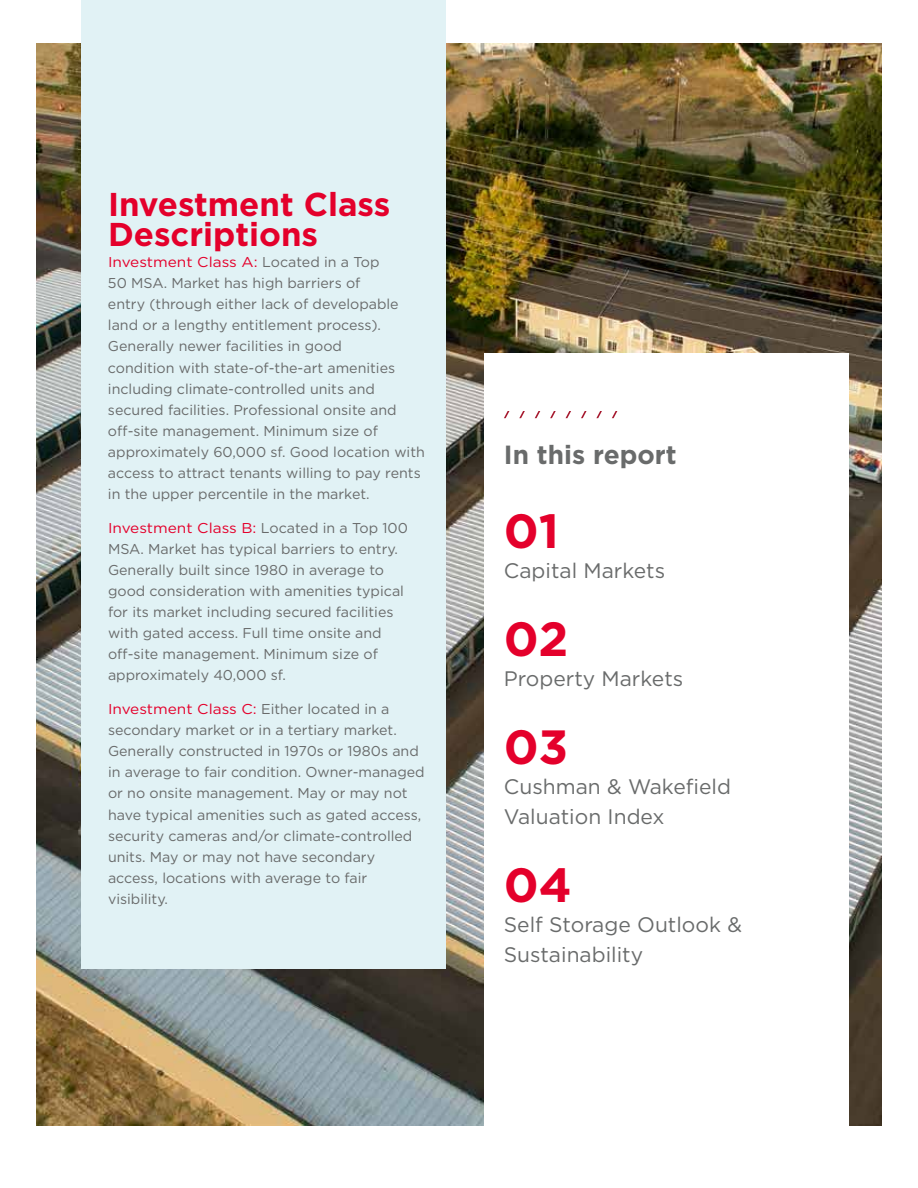
<style>
.page{position:relative;width:918px;height:1188px;background:#fff}
.page>*{position:absolute;margin:0;border:0;box-sizing:border-box;transform-origin:0 0}
.t1{font:700 48px "Gotham";letter-spacing:-.01em;color:#e4002b}
.t2{font:700 33px/30px "Gotham";color:#e4002b}
.t3{font:700 26.25px "Gotham";color:#696b6b}
.t4{font:21px/30px "Gotham";color:#696b6b}
.t5{font:14.25px/21px "Gotham";color:#696b6b}
.s1{color:#e4002b}
</style>
<div class="page">
<img style="left:37px;top:43px;width:844px;height:1082px">
<div style="left:484px;top:353px;width:364px;height:833px;background:#fff"></div>
<div style="left:81px;top:0;width:365px;height:969px;background:#e1f2f5"></div>
<svg style="left:504px;top:411px;width:6px;height:8px"></svg>
<svg style="left:534px;top:411px;width:7px;height:8px"></svg>
<svg style="left:565px;top:411px;width:6px;height:8px"></svg>
<svg style="left:596px;top:411px;width:6px;height:8px"></svg>
<svg style="left:519px;top:411px;width:6px;height:8px"></svg>
<svg style="left:550px;top:411px;width:6px;height:8px"></svg>
<svg style="left:581px;top:411px;width:6px;height:8px"></svg>
<svg style="left:612px;top:411px;width:6px;height:8px"></svg>
<h2 class="t2" style="left:108px;top:190px;width:284px">Investment Class<br>Descriptions</h2>
<p class="t5" style="left:108px;top:252px;width:318px"><span class="s1">Investment Class A:</span> Located in a Top<br>50 MSA. Market has high barriers of<br>entry (through either lack of developable land or a lengthy entitlement process).<br>Generally newer facilities in good<br>condition with state-of-the-art amenities including climate-controlled units and secured facilities. Professional onsite and off-site management. Minimum size of approximately 60,000 sf. Good location with access to attract tenants willing to pay rents in the upper percentile in the market.</p>
<p class="t5" style="left:108px;top:517px;width:301px"><span class="s1">Investment Class B:</span> Located in a Top 100<br>MSA. Market has typical barriers to entry.<br>Generally built since 1980 in average to good consideration with amenities typical for its market including secured facilities with gated access. Full time onsite and off-site management. Minimum size of approximately 40,000 sf.</p>
<p class="t5" style="left:108px;top:699px;width:318px"><span class="s1">Investment Class C:</span> Either located in a secondary market or in a tertiary market.<br>Generally constructed in 1970s or 1980s and in average to fair condition. Owner-managed or no onsite management. May or may not have typical amenities such as gated access, security cameras and/or climate-controlled units. May or may not have secondary access, locations with average to fair visibility.</p>
<h3 class="t3" style="left:504px;top:438px;width:174px">In this report</h3>
<h1 class="t1" style="left:504px;top:499px;width:57px">01</h1>
<h3 class="t4" style="left:504px;top:555px;width:163px">Capital Markets</h3>
<h1 class="t1" style="left:504px;top:607px;width:66px">02</h1>
<h3 class="t4" style="left:504px;top:663px;width:181px">Property Markets</h3>
<h1 class="t1" style="left:504px;top:715px;width:66px">03</h1>
<h3 class="t4" style="left:504px;top:771px;width:229px">Cushman &amp; Wakefield<br>Valuation Index</h3>
<h1 class="t1" style="left:504px;top:853px;width:70px">04</h1>
<h3 class="t4" style="left:504px;top:909px;width:240px">Self Storage Outlook &amp;<br>Sustainability</h3>
</div>
